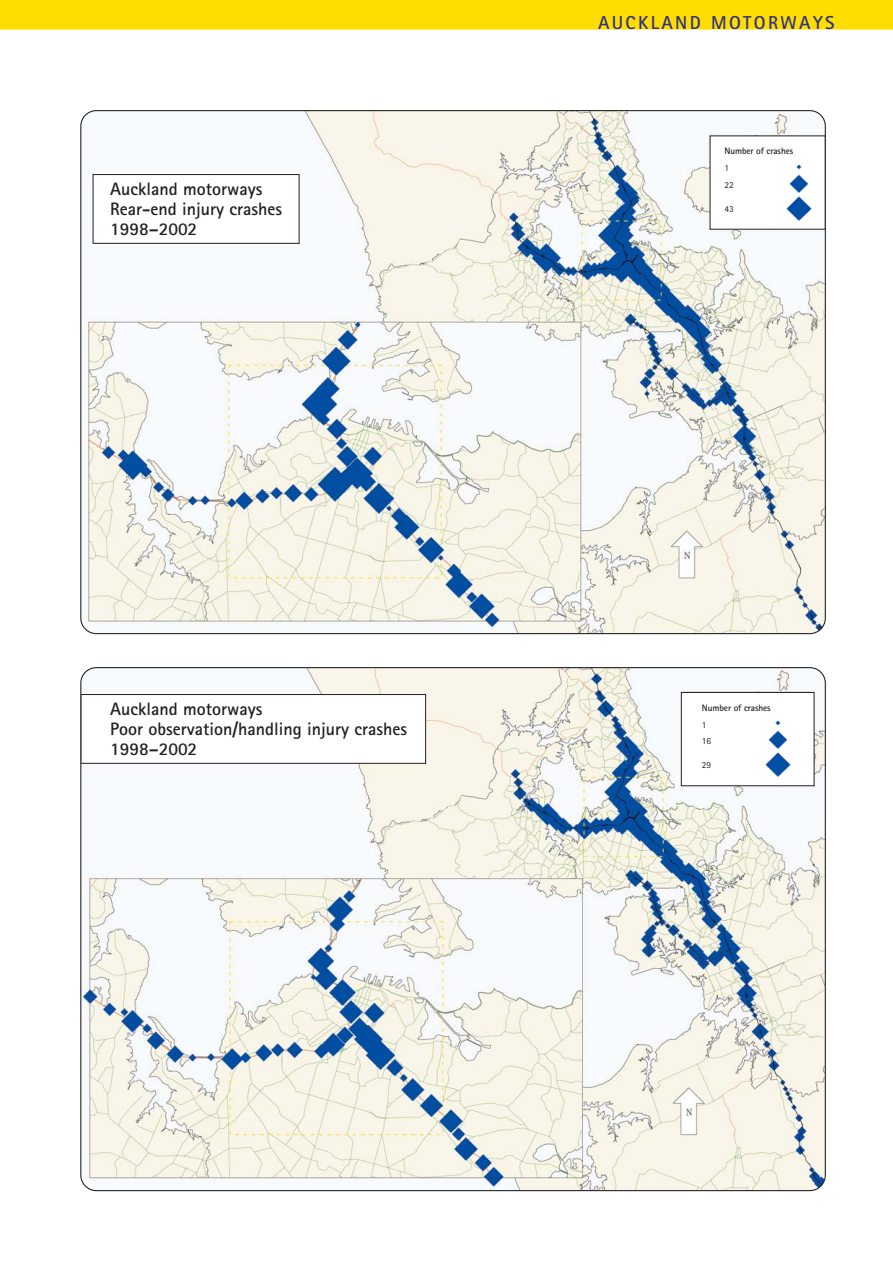
<style>
.page{position:relative;width:893px;height:1263px;background:#fff}
.page>*{position:absolute;margin:0;border:0;box-sizing:border-box;transform-origin:0 0}
.t1{font:18.75px "Rotis Sans Serif Bold NZT";letter-spacing:.125em;color:#303188}
.t2{font:18px/20.2px "Rotis Sans Serif Bold NZT";color:#231f20}
.t3{font:9.3px "Rotis Sans Serif Bold NZT";letter-spacing:-.01em;color:#231f20}
.t4{font:9.3px/16.6px "Rotis Sans Serif NZT";color:#231f20}
</style>
<div class="page">
<div style="left:0;top:0;width:892px;height:30px;background:#fd0"></div>
<img style="left:81px;top:111px;width:744px;height:522px;border-radius:15px">
<div style="left:709px;top:136px;width:116px;height:94px;background:#fff"></div>
<div style="left:93px;top:174px;width:206px;height:70px;background:#fff;border:1px solid #231f20"></div>
<img style="left:81px;top:668px;width:744px;height:522px;border-radius:15px">
<div style="left:81px;top:694px;width:345px;height:70px;background:#fff;border:1px solid #231f20"></div>
<img style="left:786px;top:164px;width:26px;height:57px">
<div style="left:681px;top:692px;width:133px;height:94px;background:#fff;border:1px solid #231f20"></div>
<img style="left:765px;top:720px;width:26px;height:57px">
<p class="t2" style="left:110px;top:180px;width:173px">Auckland motorways<br>Rear-end injury crashes<br>1998–2002</p>
<p class="t2" style="left:110px;top:700px;width:298px">Auckland motorways<br>Poor observation/handling injury crashes<br>1998–2002</p>
<p class="t1" style="left:598px;top:16px;width:238px">AUCKLAND MOTORWAYS</p>
<p class="t3" style="left:724px;top:148px;width:70px">Number of crashes</p>
<p class="t4" style="left:724px;top:161px;width:11px">1<br>22</p>
<p class="t4" style="left:724px;top:201px;width:11px">43</p>
<p class="t3" style="left:702px;top:704px;width:70px">Number of crashes</p>
<p class="t4" style="left:702px;top:717px;width:11px">1<br>16</p>
<p class="t4" style="left:702px;top:758px;width:11px">29</p>
</div>
